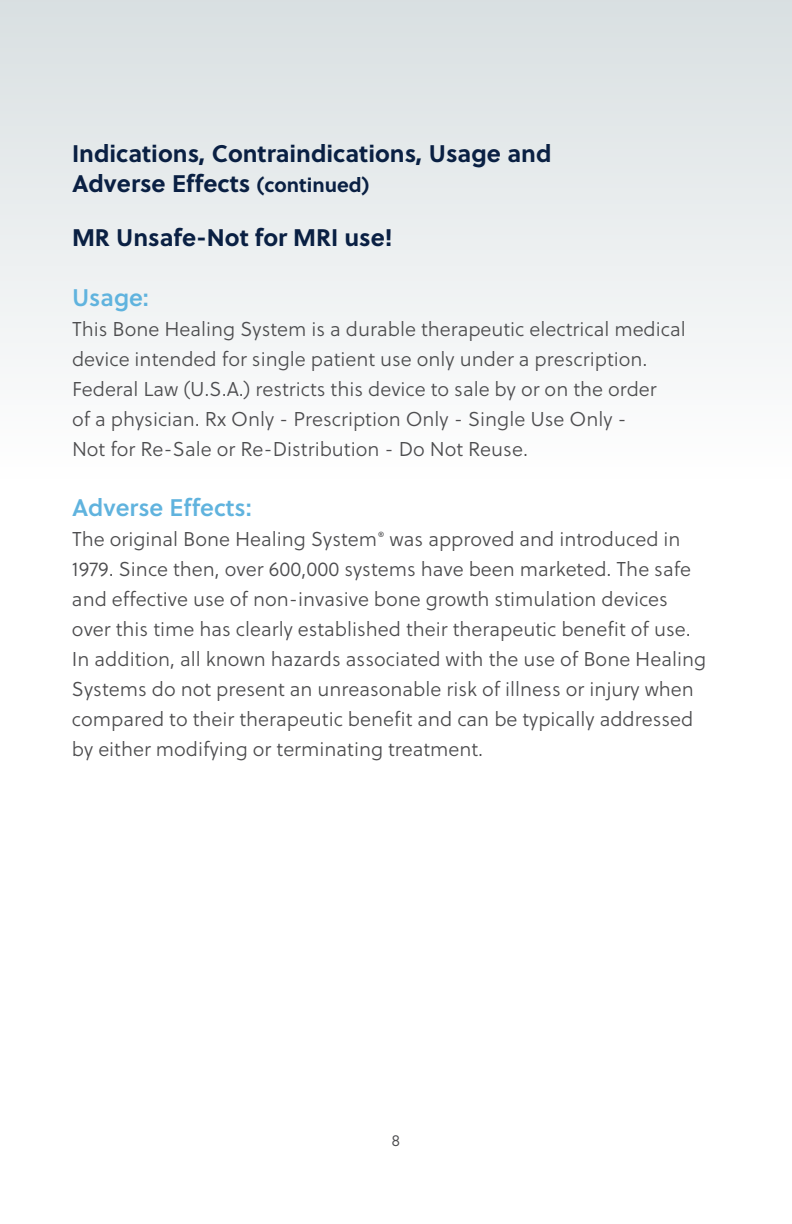
<style>
.page{position:relative;width:792px;height:1224px;background:#fff}
.page>*{position:absolute;margin:0;border:0;box-sizing:border-box;transform-origin:0 0}
.t1{font:700 24px/30px "Soleil";color:#0a2043}
.t2{font:24px "Soleil Sb";color:#60b3de}
.t3{font:20px/30px "Soleil Lt";color:#4d4d4f}
.t4{font:16px "Soleil Lt";color:#4d4d4f}
.s1{font-size:20px}
</style>
<div class="page">
<div style="left:0;top:0;width:792px;height:971px;background:linear-gradient(to bottom,#e2e7e9,#fff)"></div>
<p class="t1" style="left:72px;top:139px;width:481px">Indications, Contraindications, Usage and<br>Adverse Effects <span class="s1">(continued)</span></p>
<p class="t1" style="left:72px;top:223px;width:322px">MR Unsafe-Not for MRI use!</p>
<p class="t2" style="left:72px;top:283px;width:78px">Usage:</p>
<p class="t3" style="left:72px;top:315px;width:615px">This Bone Healing System is a durable therapeutic electrical medical device intended for single patient use only under a prescription.<br>Federal Law (U.S.A.) restricts this device to sale by or on the order<br>of a physician. Rx Only - Prescription Only - Single Use Only -<br>Not for Re-Sale or Re-Distribution - Do Not Reuse.</p>
<p class="t2" style="left:72px;top:493px;width:181px">Adverse Effects:</p>
<p class="t3" style="left:72px;top:525px;width:636px">The original Bone Healing System<sup>®</sup> was approved and introduced in 1979. Since then, over 600,000 systems have been marketed. The safe and effective use of non-invasive bone growth stimulation devices over this time has clearly established their therapeutic benefit of use.<br>In addition, all known hazards associated with the use of Bone Healing Systems do not present an unreasonable risk of illness or injury when compared to their therapeutic benefit and can be typically addressed by either modifying or terminating treatment.</p>
<p class="t4" style="left:392px;top:1130px;width:10px">8</p>
</div>
